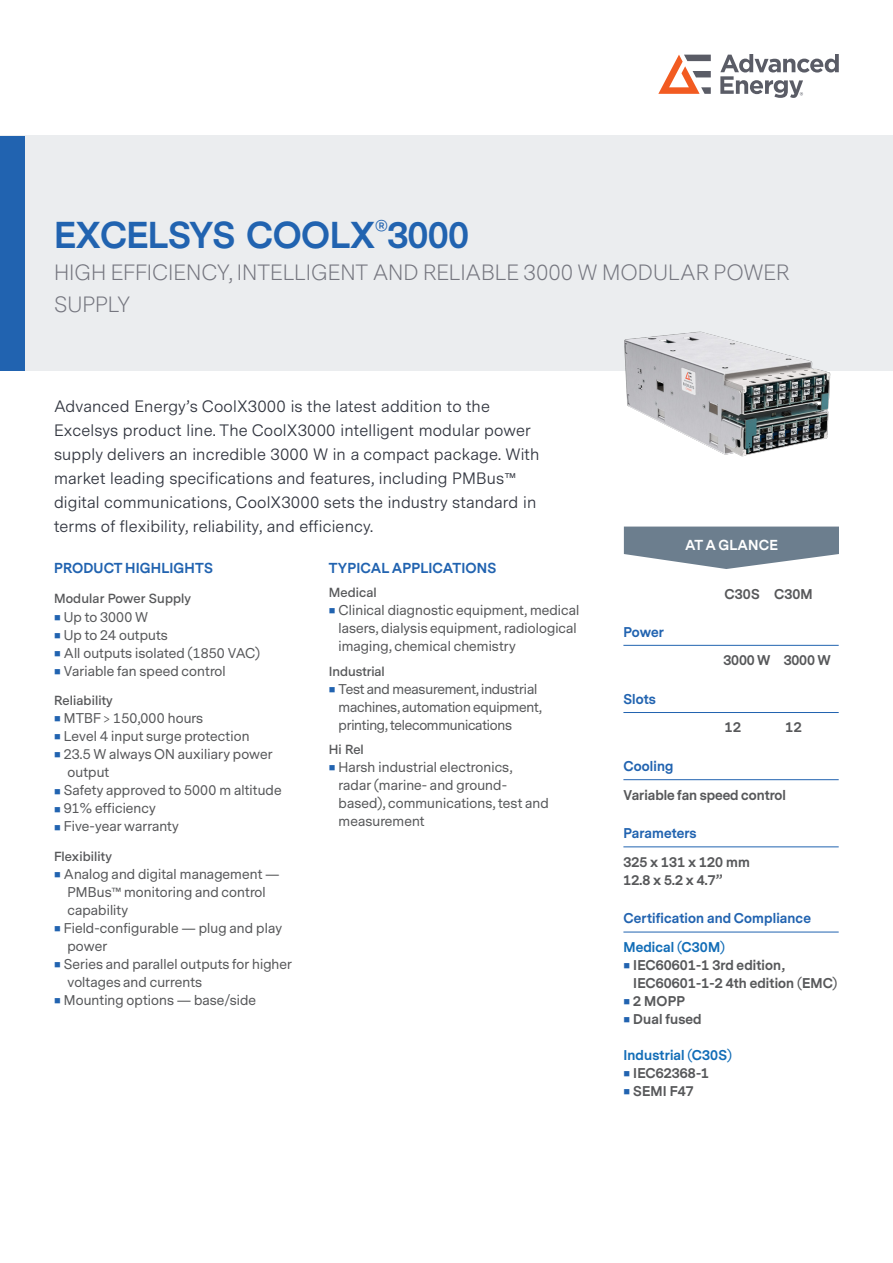
<style>
.page{position:relative;width:893px;height:1263px;background:#fff}
.page>*{position:absolute;margin:0;border:0;box-sizing:border-box;transform-origin:0 0}
.AE__Title{font:700 34.95px "Messina Sans";letter-spacing:-.015em;color:#2163b0}
.TitleSub{font:300 20.55px/31.5px "Messina Sans";color:#75767f}
.AE___Page_Body{font:16.5px/24px "Messina Sans";letter-spacing:.01em;color:#323640}
.Cover_Heading{font:700 13.5px "Messina Sans";letter-spacing:.01em;color:#2163b0}
.Heading_1{font:700 13.5px "Messina Sans";letter-spacing:.01em;color:#fff}
.Bulleted{font:13.2px/18px "Messina Sans";letter-spacing:.01em;color:#57585a}
.At_A_Glance_Text_Las{font:700 13.2px/18px "Messina Sans";letter-spacing:.01em;color:#57585a}
.Bulleted-2{font:13.2px/18px "Messina Sans";letter-spacing:-.01em;color:#57585a}
.Bulleted-3{font:600 13.2px "Messina Sans";letter-spacing:.01em;color:#57585a}
.At_a_Glance_Subhead{font:700 13.2px "Messina Sans";letter-spacing:.01em;color:#2163b0}
.Bulleted_-_LAST_bull{font:13.2px "Messina Sans";letter-spacing:.01em;color:#57585a}
.At_A_Glance_Text_Las-2{font:700 13.2px "Messina Sans";letter-spacing:.01em;color:#126db7}
.At_A_Glance_Text_Las-3{font:700 13.2px "Messina Sans";letter-spacing:-.01em;color:#57585a}
.At_a_Glance_Subhead-2{font:700 13.2px "Messina Sans";letter-spacing:.01em;color:#57585a}
.s1{color:#2163b0}
</style>
<div class="page">
<div style="left:0;top:136px;width:893px;height:235px;background:#ebedef"></div>
<div style="left:0;top:136px;width:24px;height:235px;background:#2163b0"></div>
<svg style="left:658px;top:55px;width:53px;height:39px"></svg>
<svg style="left:720px;top:54px;width:119px;height:44px"></svg>
<svg style="left:624px;top:527px;width:215px;height:42px"></svg>
<hr style="left:623px;top:645px;width:216px;height:1px;background:#2163b0">
<hr style="left:623px;top:712px;width:216px;height:1px;background:#2163b0">
<hr style="left:623px;top:779px;width:216px;height:1px;background:#2163b0">
<hr style="left:623px;top:847px;width:216px;height:1px;background:#2163b0">
<hr style="left:623px;top:932px;width:216px;height:1px;background:#2163b0">
<img style="left:624px;top:331px;width:207px;height:126px">
<p class="AE__Title" style="left:54px;top:211px;width:416px">EXCELSYS COOLX<sup>®</sup>3000</p>
<p class="TitleSub" style="left:54px;top:257px;width:737px">HIGH EFFICIENCY, INTELLIGENT AND RELIABLE 3000 W MODULAR POWER<br>SUPPLY</p>
<p class="AE___Page_Body" style="left:54px;top:395px;width:487px">Advanced Energy’s CoolX3000 is the latest addition to the Excelsys product line. The CoolX3000 intelligent modular power supply delivers an incredible 3000 W in a compact package. With market leading specifications and features, including PMBus™ digital communications, CoolX3000 sets the industry standard in terms of flexibility, reliability, and efficiency.</p>
<p class="Cover_Heading" style="left:54px;top:558px;width:160px">PRODUCT HIGHLIGHTS</p>
<p class="Bulleted-3" style="left:54px;top:591px;width:139px">Modular Power Supply</p>
<p class="Bulleted" style="left:54px;top:608px;width:96px"><span class="s1">■</span> Up to 3000 W</p>
<p class="Bulleted" style="left:54px;top:626px;width:115px"><span class="s1">■</span> Up to 24 outputs</p>
<p class="Bulleted" style="left:54px;top:644px;width:207px"><span class="s1">■</span> All outputs isolated (1850 VAC)</p>
<p class="Bulleted_-_LAST_bull" style="left:54px;top:662px;width:173px"><span class="s1">■</span> Variable fan speed control</p>
<p class="Bulleted-3" style="left:54px;top:693px;width:60px">Reliability</p>
<p class="Bulleted" style="left:54px;top:710px;width:151px"><span class="s1">■</span> MTBF &gt; 150,000 hours</p>
<p class="Bulleted" style="left:54px;top:728px;width:197px"><span class="s1">■</span> Level 4 input surge protection</p>
<p class="Bulleted" style="left:68px;top:746px;width:207px;text-indent:-14px"><span class="s1">■</span> 23.5 W always ON auxiliary power output</p>
<p class="Bulleted" style="left:54px;top:782px;width:229px"><span class="s1">■</span> Safety approved to 5000 m altitude</p>
<p class="Bulleted" style="left:54px;top:800px;width:103px"><span class="s1">■</span> 91% efficiency</p>
<p class="Bulleted_-_LAST_bull" style="left:54px;top:818px;width:126px"><span class="s1">■</span> Five-year warranty</p>
<p class="Bulleted-3" style="left:54px;top:849px;width:59px">Flexibility</p>
<p class="Bulleted" style="left:68px;top:866px;width:214px;text-indent:-14px"><span class="s1">■</span> Analog and digital management —<br>PMBus™ monitoring and control capability</p>
<p class="Bulleted" style="left:68px;top:920px;width:216px;text-indent:-14px"><span class="s1">■</span> Field-configurable — plug and play power</p>
<p class="Bulleted" style="left:68px;top:956px;width:226px;text-indent:-14px"><span class="s1">■</span> Series and parallel outputs for higher voltages and currents</p>
<p class="Bulleted" style="left:54px;top:992px;width:204px"><span class="s1">■</span> Mounting options — base/side</p>
<p class="Cover_Heading" style="left:329px;top:558px;width:169px">TYPICAL APPLICATIONS</p>
<p class="Bulleted-3" style="left:329px;top:584px;width:50px">Medical</p>
<p class="Bulleted" style="left:339px;top:602px;width:242px;text-indent:-10px"><span class="s1">■</span> Clinical diagnostic equipment, medical lasers, dialysis equipment, radiological imaging, chemical chemistry</p>
<p class="Bulleted-3" style="left:329px;top:663px;width:58px">Industrial</p>
<p class="Bulleted-2" style="left:339px;top:680px;width:205px;text-indent:-10px"><span class="s1">■</span> Test and measurement, industrial machines, automation equipment, printing, telecommunications</p>
<p class="Bulleted-3" style="left:329px;top:741px;width:37px">Hi Rel</p>
<p class="Bulleted" style="left:339px;top:758px;width:212px;text-indent:-10px"><span class="s1">■</span> Harsh industrial electronics,<br>radar (marine- and ground&shy;based), communications, test and measurement</p>
<p class="Heading_1" style="left:685px;top:536px;width:94px">AT A GLANCE</p>
<p class="At_a_Glance_Subhead" style="left:623px;top:622px;width:42px">Power</p>
<p class="At_a_Glance_Subhead" style="left:623px;top:689px;width:34px">Slots</p>
<p class="At_a_Glance_Subhead-2" style="left:725px;top:585px;width:90px">C30S C30M</p>
<p class="At_A_Glance_Text_Las-3" style="left:723px;top:651px;width:109px">3000 W 3000 W</p>
<p class="At_A_Glance_Text_Las" style="left:725px;top:719px;width:17px">12</p>
<p class="At_A_Glance_Text_Las" style="left:786px;top:719px;width:17px">12</p>
<p class="At_a_Glance_Subhead" style="left:623px;top:757px;width:51px">Cooling</p>
<p class="At_A_Glance_Text_Las" style="left:623px;top:786px;width:164px">Variable fan speed control</p>
<p class="At_a_Glance_Subhead" style="left:623px;top:824px;width:75px">Parameters</p>
<p class="At_A_Glance_Text_Las" style="left:623px;top:853px;width:128px">325 x 131 x 120 mm<br>12.8 x 5.2 x 4.7”</p>
<p class="At_a_Glance_Subhead" style="left:623px;top:909px;width:189px">Certification and Compliance</p>
<p class="At_A_Glance_Text_Las-2" style="left:623px;top:938px;width:103px">Medical (C30M)</p>
<p class="At_A_Glance_Text_Las" style="left:633px;top:956px;width:205px;text-indent:-10px"><span class="s1">■</span> IEC60601-1 3rd edition,<br>IEC60601-1-2 4th edition (EMC)</p>
<p class="At_A_Glance_Text_Las" style="left:623px;top:992px;width:63px"><span class="s1">■</span> 2 MOPP</p>
<p class="At_A_Glance_Text_Las" style="left:623px;top:1010px;width:80px"><span class="s1">■</span> Dual fused</p>
<p class="At_A_Glance_Text_Las-2" style="left:623px;top:1046px;width:110px">Industrial (C30S)</p>
<p class="At_A_Glance_Text_Las" style="left:623px;top:1064px;width:87px"><span class="s1">■</span> IEC62368-1</p>
<p class="At_A_Glance_Text_Las" style="left:623px;top:1082px;width:72px"><span class="s1">■</span> SEMI F47</p>
</div>
